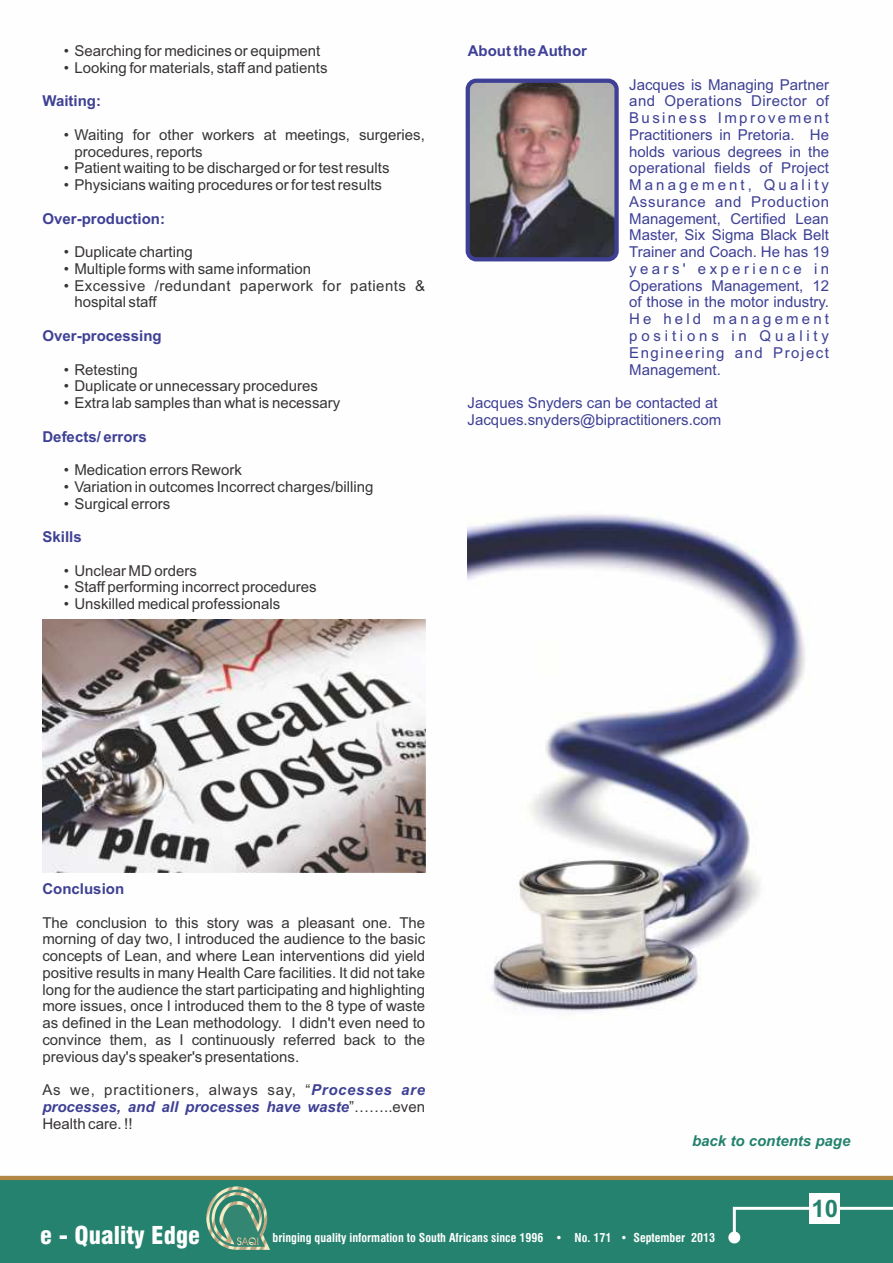
<style>
.page{position:relative;width:893px;height:1263px;background:#fff}
.page>*{position:absolute;margin:0;border:0;box-sizing:border-box;transform-origin:0 0}
.t1{font:900 condensed 24px "Swiss 721 BT";color:#fefefe}
.t2{font:700 24px "Arial";color:#25826e}
.t3{font:15px/16.8px "Arial";color:#373435;text-align:justify}
.t4{font:15px/16.8px "Arial";color:#3e4095;text-align:justify}
.t5{font:700 15px "Arial";color:#3e4095}
.t6{font:15px/16.8px "Arial";letter-spacing:.03em;color:#373435}
.t7{font:italic 700 15px "Arial";color:#23826e}
.t8{font:700 condensed 12px "Swiss 721 BT";color:#fefefe}
.s1{font-weight:700;font-style:italic;color:#3e4095}
</style>
<div class="page">
<div style="left:0;top:1180px;width:893px;height:83px;background:#25826e"></div>
<svg style="left:206px;top:1186px;width:64px;height:64px;background:#649b81"></svg>
<hr style="left:0;top:1176px;width:893px;height:4px;background:#b28645">
<svg style="left:728px;top:1207px;width:165px;height:36px;background:#3a8e7c"></svg>
<div style="left:809px;top:1193px;width:31px;height:31px;background:#fefefe"></div>
<img style="left:43px;top:619px;width:382px;height:254px">
<img style="left:468px;top:81px;width:149px;height:178px;border-radius:9px">
<div style="left:466px;top:79px;width:153px;height:182px;border:4px solid #3e4095;border-radius:9px"></div>
<img style="left:468px;top:514px;width:338px;height:498px">
<p class="t3" style="left:64px;top:44px;width:258px">• Searching for medicines or equipment</p>
<p class="t3" style="left:64px;top:61px;width:265px">• Looking for materials, staff and patients</p>
<p class="t5" style="left:43px;top:95px;width:60px">Waiting:</p>
<p class="t3" style="left:74px;top:128px;width:352px;text-indent:-11px">• Waiting for other workers at meetings, surgeries, procedures, reports</p>
<p class="t3" style="left:64px;top:161px;width:327px">• Patient waiting to be discharged or for test results</p>
<p class="t3" style="left:64px;top:178px;width:320px">• Physicians waiting procedures or for test results</p>
<p class="t5" style="left:43px;top:213px;width:124px">Over-production:</p>
<p class="t3" style="left:64px;top:245px;width:131px">• Duplicate charting</p>
<p class="t3" style="left:64px;top:262px;width:249px">• Multiple forms with same information</p>
<p class="t6" style="left:74px;top:278px;width:352px;text-indent:-11px">• Excessive /redundant paperwork for patients &amp; hospital staff</p>
<p class="t5" style="left:42px;top:330px;width:121px">Over-processing</p>
<p class="t3" style="left:64px;top:362px;width:75px">• Retesting</p>
<p class="t3" style="left:64px;top:379px;width:256px">• Duplicate or unnecessary procedures</p>
<p class="t3" style="left:64px;top:396px;width:278px">• Extra lab samples than what is necessary</p>
<p class="t5" style="left:42px;top:431px;width:106px">Defects/ errors</p>
<p class="t3" style="left:64px;top:463px;width:180px">• Medication errors Rework</p>
<p class="t3" style="left:64px;top:479px;width:311px">• Variation in outcomes Incorrect charges/billing</p>
<p class="t3" style="left:64px;top:496px;width:108px">• Surgical errors</p>
<p class="t5" style="left:42px;top:531px;width:41px">Skills</p>
<p class="t3" style="left:64px;top:563px;width:135px">• Unclear MD orders</p>
<p class="t3" style="left:64px;top:580px;width:254px">• Staff performing incorrect procedures</p>
<p class="t3" style="left:64px;top:597px;width:218px">• Unskilled medical professionals</p>
<p class="t5" style="left:468px;top:45px;width:121px">About the Author</p>
<p class="t4" style="left:629px;top:77px;width:201px">Jacques is Managing Partner and Operations Director of Business Improvement Practitioners in Pretoria. He holds various degrees in the operational fields of Project Management, Quality Assurance and Production Management, Certified Lean Master, Six Sigma Black Belt Trainer and Coach. He has 19 years' experience in Operations Management, 12 of those in the motor industry.<br>He held management positions in Quality Engineering and Project Management.</p>
<p class="t4" style="left:468px;top:396px;width:255px">Jacques Snyders can be contacted at<br>Jacques.snyders@bipractitioners.com</p>
<p class="t5" style="left:42px;top:883px;width:83px">Conclusion</p>
<p class="t3" style="left:42px;top:915px;width:384px">The conclusion to this story was a pleasant one. The morning of day two, I introduced the audience to the basic concepts of Lean, and where Lean interventions did yield positive results in many Health Care facilities. It did not take long for the audience the start participating and highlighting more issues, once I introduced them to the 8 type of waste as defined in the Lean methodology. I didn't even need to convince them, as I continuously referred back to the previous day's speaker's presentations.</p>
<p class="t3" style="left:42px;top:1083px;width:384px">As we, practitioners, always say, “<span class="s1">Processes are processes, and all processes have waste</span>”……..even Health care. !!</p>
<p class="t7" style="left:692px;top:1135px;width:160px">back to contents page</p>
<h1 class="t2" style="left:811px;top:1199px;width:28px">10</h1>
<h1 class="t1" style="left:40px;top:1225px;width:161px">e - Quality Edge</h1>
<p class="t8" style="left:273px;top:1232px;width:444px">bringing quality information to South Africans since 1996 • No. 171 • September 2013</p>
</div>
